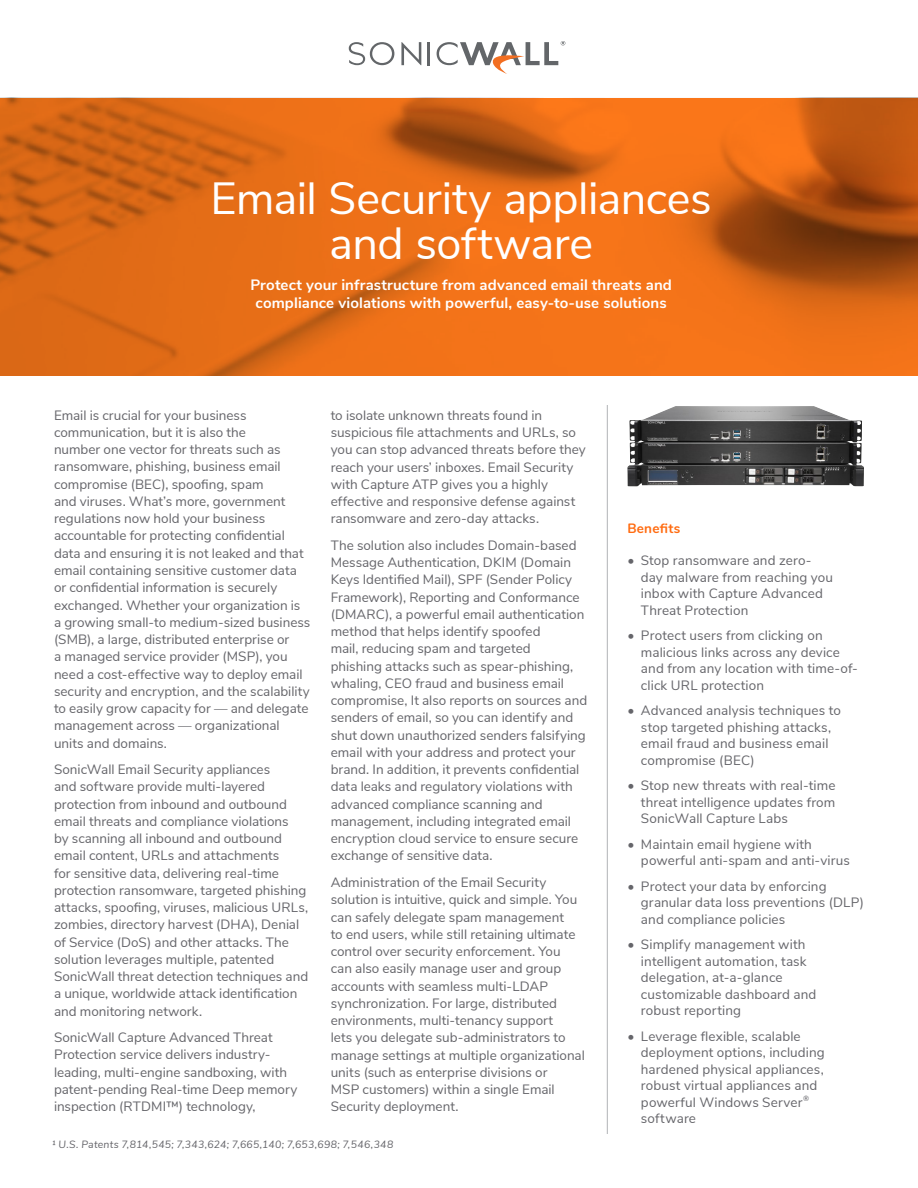
<style>
.page{position:relative;width:918px;height:1188px;background:#fff}
.page>*{position:absolute;margin:0;border:0;box-sizing:border-box;transform-origin:0 0}
.t1{font:45px/45px "Nunito Sans";letter-spacing:-.01em;color:#fff;text-align:center}
.t2{font:700 15px/18px "Nunito Sans";letter-spacing:.01em;color:#fff;text-align:center}
.t3{font:13.5px/17.2px "Nunito Sans";color:#65656a}
.t4{font:700 13.5px "Nunito";letter-spacing:.02em;color:#ff6c11}
.t5{font:italic 10.5px "Nunito Sans";letter-spacing:.025em;color:#65656a}
</style>
<div class="page">
<svg style="left:401px;top:42px;width:20px;height:23px"></svg>
<hr style="left:427px;top:42px;width:3px;height:23px;background:#636669">
<svg style="left:349px;top:42px;width:45px;height:23px"></svg>
<svg style="left:437px;top:41px;width:128px;height:33px"></svg>
<svg style="left:0;top:98px;width:918px;height:278px;background:#de6816"></svg>
<hr style="left:607px;top:405px;width:1px;height:729px;background:#b1b4b6">
<img style="left:627px;top:406px;width:237px;height:80px">
<h1 class="t1" style="left:211px;top:173px;width:503px">Email Security appliances and software</h1>
<p class="t2" style="left:250px;top:275px;width:423px">Protect your infrastructure from advanced email threats and compliance violations with powerful, easy-to-use solutions</p>
<p class="t3" style="left:54px;top:406px;width:258px">Email is crucial for your business communication, but it is also the<br>number one vector for threats such as ransomware, phishing, business email compromise (BEC), spoofing, spam<br>and viruses. What’s more, government regulations now hold your business accountable for protecting confidential data and ensuring it is not leaked and that email containing sensitive customer data or confidential information is securely exchanged. Whether your organization is a growing small-to medium-sized business (SMB), a large, distributed enterprise or<br>a managed service provider (MSP), you need a cost-effective way to deploy email security and encryption, and the scalability to easily grow capacity for — and delegate management across — organizational units and domains.</p>
<p class="t3" style="left:54px;top:760px;width:256px">SonicWall Email Security appliances<br>and software provide multi-layered protection from inbound and outbound email threats and compliance violations<br>by scanning all inbound and outbound email content, URLs and attachments<br>for sensitive data, delivering real-time protection ransomware, targeted phishing attacks, spoofing, viruses, malicious URLs, zombies, directory harvest (DHA), Denial of Service (DoS) and other attacks. The solution leverages multiple, patented SonicWall threat detection techniques and a unique, worldwide attack identification and monitoring network.</p>
<p class="t3" style="left:54px;top:1028px;width:245px">SonicWall Capture Advanced Threat Protection service delivers industry&shy;leading, multi-engine sandboxing, with patent-pending Real-time Deep memory inspection (RTDMI™) technology,</p>
<p class="t3" style="left:331px;top:406px;width:257px">to isolate unknown threats found in suspicious file attachments and URLs, so you can stop advanced threats before they reach your users’ inboxes. Email Security with Capture ATP gives you a highly effective and responsive defense against ransomware and zero-day attacks.</p>
<p class="t3" style="left:331px;top:536px;width:258px">The solution also includes Domain-based Message Authentication, DKIM (Domain Keys Identified Mail), SPF (Sender Policy Framework), Reporting and Conformance (DMARC), a powerful email authentication method that helps identify spoofed<br>mail, reducing spam and targeted<br>phishing attacks such as spear-phishing, whaling, CEO fraud and business email compromise, It also reports on sources and senders of email, so you can identify and shut down unauthorized senders falsifying email with your address and protect your brand. In addition, it prevents confidential data leaks and regulatory violations with advanced compliance scanning and management, including integrated email encryption cloud service to ensure secure exchange of sensitive data.</p>
<p class="t3" style="left:331px;top:873px;width:256px">Administration of the Email Security solution is intuitive, quick and simple. You can safely delegate spam management<br>to end users, while still retaining ultimate control over security enforcement. You can also easily manage user and group accounts with seamless multi-LDAP synchronization. For large, distributed environments, multi-tenancy support<br>lets you delegate sub-administrators to manage settings at multiple organizational units (such as enterprise divisions or<br>MSP customers) within a single Email Security deployment.</p>
<p class="t5" style="left:52px;top:1137px;width:343px">1 U.S. Patents 7,814,545; 7,343,624; 7,665,140; 7,653,698; 7,546,348</p>
<p class="t4" style="left:627px;top:519px;width:55px">Benefits</p>
<p class="t3" style="left:641px;top:552px;width:194px;line-height:16.5px;text-indent:-14px">• Stop ransomware and zero&shy;day malware from reaching you inbox with Capture Advanced<br>Threat Protection</p>
<p class="t3" style="left:641px;top:627px;width:219px;line-height:16.5px;text-indent:-14px">• Protect users from clicking on malicious links across any device and from any location with time-of&shy;click URL protection</p>
<p class="t3" style="left:641px;top:702px;width:201px;line-height:16.5px;text-indent:-14px">• Advanced analysis techniques to stop targeted phishing attacks, email fraud and business email compromise (BEC)</p>
<p class="t3" style="left:641px;top:777px;width:196px;line-height:16.5px;text-align:justify;text-indent:-14px">• Stop new threats with real-time threat intelligence updates from SonicWall Capture Labs</p>
<p class="t3" style="left:641px;top:835px;width:210px;line-height:16.5px;text-indent:-14px">• Maintain email hygiene with powerful anti-spam and anti-virus</p>
<p class="t3" style="left:641px;top:877px;width:225px;line-height:16.5px;text-indent:-14px">• Protect your data by enforcing granular data loss preventions (DLP) and compliance policies</p>
<p class="t3" style="left:641px;top:936px;width:177px;line-height:16.5px;text-indent:-14px">• Simplify management with intelligent automation, task delegation, at-a-glance customizable dashboard and robust reporting</p>
<p class="t3" style="left:641px;top:1027px;width:185px;line-height:16.5px;text-indent:-14px">• Leverage flexible, scalable deployment options, including hardened physical appliances, robust virtual appliances and powerful Windows Server<sup>® </sup>software</p>
</div>
